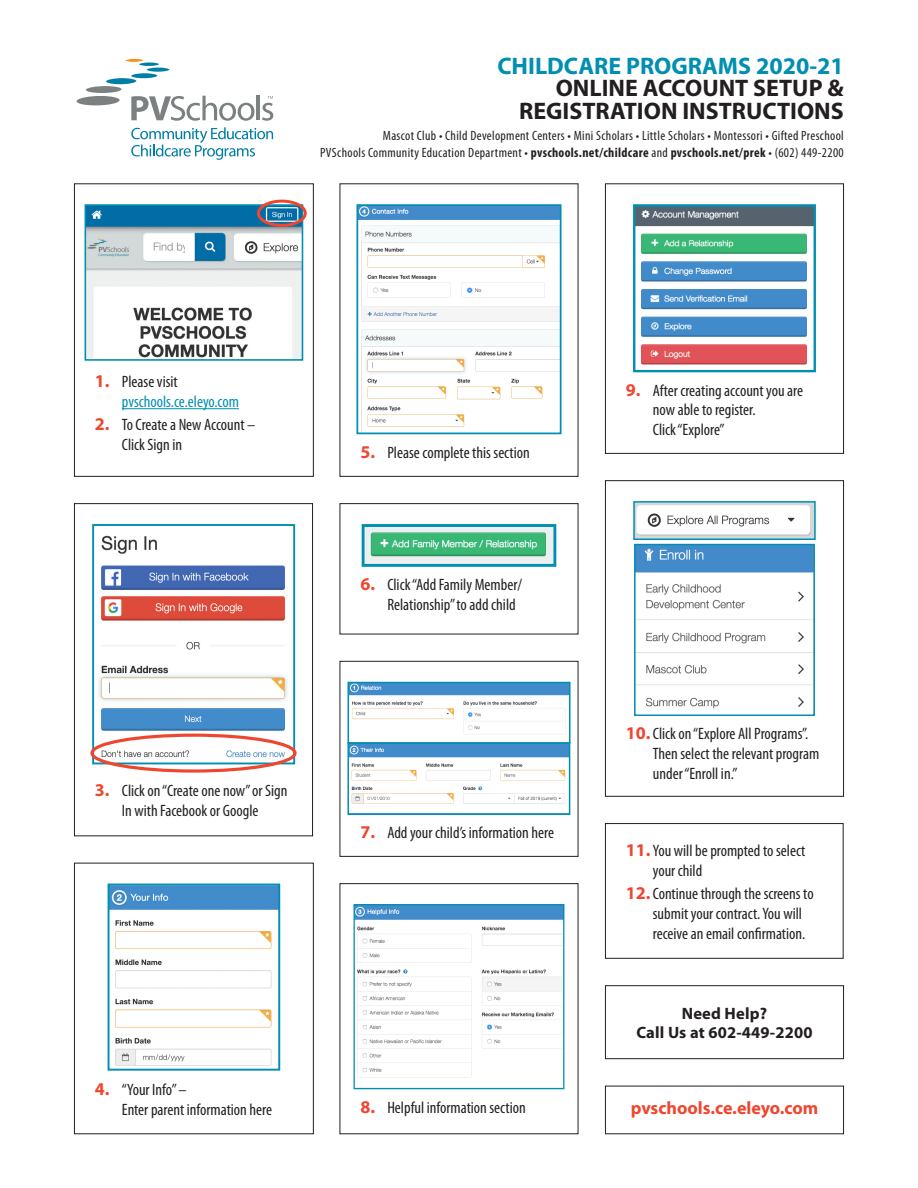
<style>
.page{position:relative;width:918px;height:1188px;background:#fff}
.page>*{position:absolute;margin:0;border:0;box-sizing:border-box;transform-origin:0 0}
.t1{font:700 24px/22.5px "Myriad Pro";color:#231f20;text-align:right}
.t2{font:700 24px "Myriad Pro";color:#008fb1}
.t3{font:700 18px "Myriad Pro";color:#ef472f}
.t4{font:condensed 16.5px/19.8px "Myriad Pro";color:#231f20}
.t5{font:700 16.5px/19.8px "Myriad Pro";letter-spacing:.01em;color:#231f20;text-align:center}
.t6{font:condensed 16.5px "Myriad Pro";color:#008fb1}
.Contact_Info{font:condensed 13.5px "Myriad Pro";letter-spacing:.025em;color:#231f20}
.s1{font-weight:700}
.s2{font-weight:700;font-stretch:normal;font-size:18px;color:#ef472f}
</style>
<div class="page">
<hr style="left:122px;top:408px;width:117px;height:1px;background:#008fb1">
<img style="left:88px;top:207px;width:212px;height:151px">
<div style="left:85px;top:204px;width:218px;height:157px;border:2px solid #008fb1"></div>
<div style="left:74px;top:184px;width:240px;height:293px;border:1px solid #231f20"></div>
<div style="left:74px;top:503px;width:239px;height:333px;border:1px solid #231f20"></div>
<div style="left:74px;top:863px;width:240px;height:271px;border:1px solid #231f20"></div>
<div style="left:340px;top:503px;width:238px;height:131px;border:1px solid #231f20"></div>
<div style="left:340px;top:661px;width:238px;height:196px;border:1px solid #231f20"></div>
<div style="left:605px;top:184px;width:239px;height:270px;border:1px solid #231f20"></div>
<div style="left:605px;top:480px;width:239px;height:317px;border:1px solid #231f20"></div>
<div style="left:605px;top:823px;width:238px;height:136px;border:1px solid #231f20"></div>
<div style="left:605px;top:985px;width:239px;height:74px;border:1px solid #231f20"></div>
<div style="left:257px;top:200px;width:50px;height:27px;border:3px solid #ef472f;border-radius:50%"></div>
<svg style="left:146px;top:68px;width:24px;height:4px"></svg>
<svg style="left:139px;top:62px;width:20px;height:4px"></svg>
<hr style="left:125px;top:59px;width:18px;height:3px;background:#f6911e;border-radius:50%">
<svg style="left:76px;top:73px;width:178px;height:48px"></svg>
<hr style="left:257px;top:96px;width:3px;height:24px;background:#7b8080">
<svg style="left:262px;top:96px;width:11px;height:25px"></svg>
<svg style="left:131px;top:127px;width:142px;height:33px"></svg>
<img style="left:95px;top:535px;width:197px;height:226px">
<div style="left:92px;top:524px;width:203px;height:240px;border:2px solid #008fb1"></div>
<div style="left:90px;top:734px;width:207px;height:39px;border:3px solid #ef472f;border-radius:50%"></div>
<img style="left:111px;top:887px;width:166px;height:179px">
<div style="left:108px;top:884px;width:172px;height:187px;border:2px solid #008fb1"></div>
<img style="left:359px;top:207px;width:200px;height:224px">
<div style="left:356px;top:204px;width:206px;height:230px;border:2px solid #008fb1"></div>
<img style="left:366px;top:528px;width:186px;height:35px">
<div style="left:362px;top:524px;width:194px;height:43px;border:3px solid #008fb1"></div>
<img style="left:350px;top:685px;width:218px;height:119px">
<div style="left:348px;top:682px;width:223px;height:62px;border:2px solid #008fb1"></div>
<div style="left:347px;top:742px;width:223px;height:73px;border:2px solid #008fb1"></div>
<img style="left:356px;top:906px;width:206px;height:172px">
<div style="left:354px;top:904px;width:210px;height:185px;border:1px solid #008fb1"></div>
<img style="left:636px;top:207px;width:177px;height:158px">
<div style="left:633px;top:204px;width:183px;height:168px;border:2px solid #008fb1"></div>
<img style="left:636px;top:504px;width:177px;height:33px">
<div style="left:633px;top:501px;width:183px;height:39px;border:2px solid #008fb1"></div>
<img style="left:637px;top:547px;width:175px;height:162px">
<div style="left:634px;top:544px;width:181px;height:172px;border:2px solid #008fb1"></div>
<p class="t2" style="left:497px;top:50px;width:348px">CHILDCARE PROGRAMS 2020-21</p>
<p class="t1" style="left:519px;top:76px;width:326px">ONLINE ACCOUNT SETUP &amp;<br>REGISTRATION INSTRUCTIONS</p>
<p class="Contact_Info" style="left:383px;top:127px;width:462px">Mascot Club • Child Development Centers • Mini Scholars • Little Scholars • Montessori • Gifted Preschool</p>
<p class="Contact_Info" style="left:320px;top:144px;width:525px">PVSchools Community Education Department • <span class="s1">pvschools.net/childcare</span> and <span class="s1">pvschools.net/prek</span> • (602) 449-2200</p>
<p class="t4" style="left:95px;top:372px;width:84px"><span class="s2">1.</span> Please visit</p>
<p class="t6" style="left:122px;top:392px;width:119px">pvschools.ce.eleyo.com</p>
<p class="t4" style="left:122px;top:415px;width:135px;text-indent:-27px"><span class="s2">2.</span> To Create a New Account –<br>Click Sign in</p>
<p class="t4" style="left:95px;top:780px;width:194px;text-align:center"><span class="s2">3.</span> Click on “Create one now” or Sign<br>In with Facebook or Google</p>
<p class="t4" style="left:122px;top:1079px;width:152px;text-indent:-27px"><span class="s2">4.</span> “Your Info” –<br>Enter parent information here</p>
<p class="t4" style="left:360px;top:442px;width:171px"><span class="s2">5.</span> Please complete this section</p>
<p class="t4" style="left:387px;top:574px;width:136px;text-indent:-27px"><span class="s2">6.</span> Click “Add Family Member/<br>Relationship” to add child</p>
<p class="t4" style="left:360px;top:823px;width:195px"><span class="s2">7.</span> Add your child’s information here</p>
<p class="t4" style="left:360px;top:1097px;width:167px"><span class="s2">8.</span> Helpful information section</p>
<p class="t4" style="left:653px;top:380px;width:152px;text-indent:-27px"><span class="s2">9.</span> After creating account you are now able to register.<br>Click “Explore”</p>
<p class="t4" style="left:653px;top:724px;width:168px;text-indent:-27px"><span class="s2">10.</span>Click on “Explore All Programs”.<br>Then select the relevant program under “Enroll in.”</p>
<p class="t4" style="left:653px;top:841px;width:154px;text-indent:-27px"><span class="s2">11.</span>You will be prompted to select your child</p>
<p class="t4" style="left:653px;top:884px;width:162px;text-indent:-27px"><span class="s2">12.</span>Continue through the screens to submit your contract. You will receive an email confirmation.</p>
<p class="t5" style="left:636px;top:1003px;width:178px">Need Help?<br>Call Us at 602-449-2200</p>
<p class="t3" style="left:631px;top:1096px;width:189px">pvschools.ce.eleyo.com</p>
</div>
